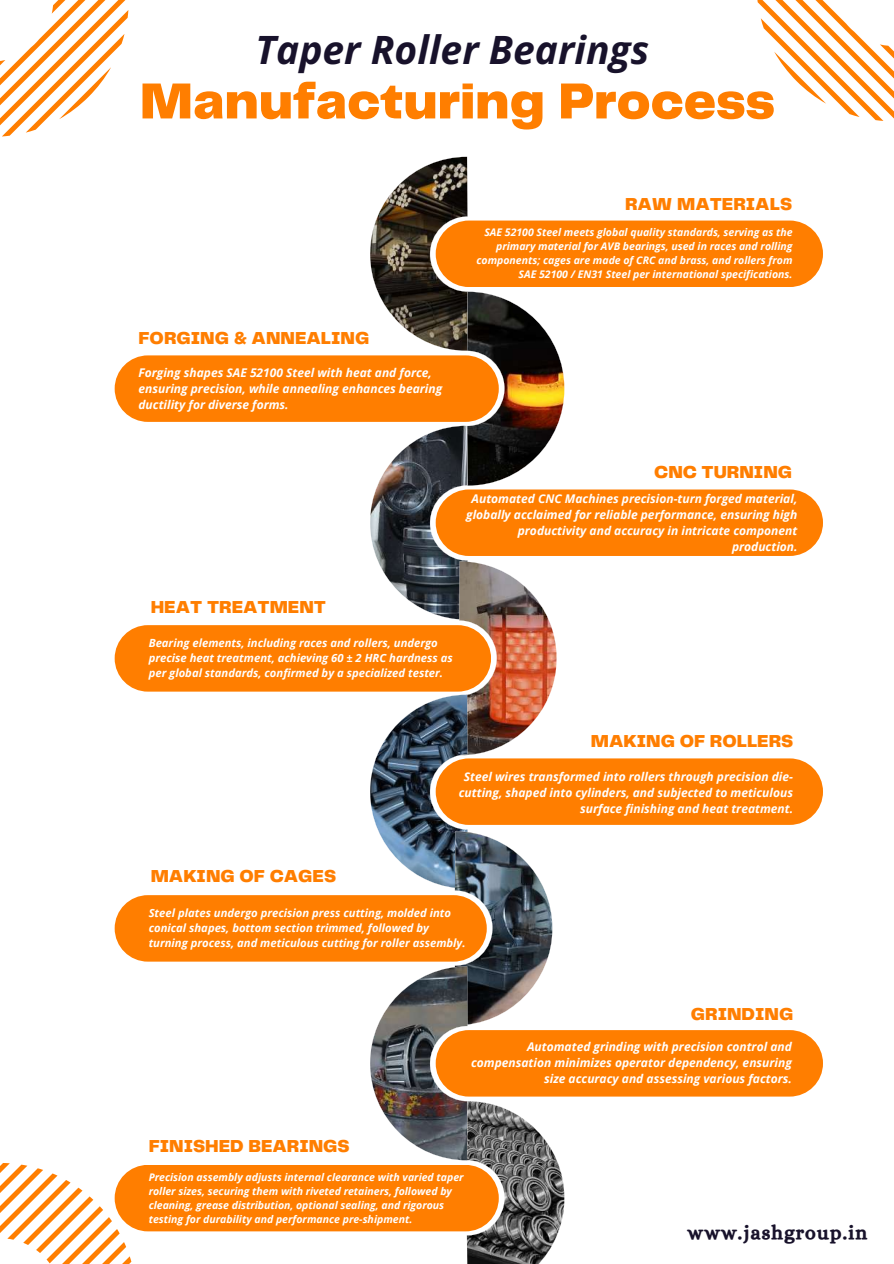
<style>
.page{position:relative;width:894px;height:1264px;background:#fff}
.page>*{position:absolute;margin:0;border:0;box-sizing:border-box;transform-origin:0 0}
.t1{font:900 52.5px "Telegraf";color:#ff7e00}
.t2{font:italic 700 39px "Open Sans";color:#18122b}
.t3{font:19.5px "CA Generated";letter-spacing:.065em;color:#18122b}
.t4{font:900 18px "Telegraf";color:#ff7e00}
.t5{font:italic 700 12px/16px "Open Sans";color:#fff;text-align:right}
.t6{font:italic 700 11.25px/15px "Open Sans";color:#fff}
.t7{font:italic 700 10.5px/14px "Open Sans";color:#fff;text-align:right}
</style>
<div class="page">
<div style="left:115px;top:355px;width:383px;height:67px;background:#ff7e00;border-radius:33px"></div>
<div style="left:435px;top:489px;width:387px;height:67px;background:#ff7e00;border-radius:33px"></div>
<div style="left:115px;top:625px;width:376px;height:66px;background:#ff7e00;border-radius:33px"></div>
<div style="left:435px;top:758px;width:387px;height:67px;background:#ff7e00;border-radius:33px"></div>
<svg style="left:0;top:1163px;width:131px;height:100px"></svg>
<div style="left:435px;top:220px;width:387px;height:67px;background:#ff7e00;border-radius:33px"></div>
<div style="left:115px;top:895px;width:371px;height:66px;background:#ff7e00;border-radius:33px"></div>
<div style="left:435px;top:1030px;width:387px;height:66px;background:#ff7e00;border-radius:33px"></div>
<img style="left:370px;top:157px;width:194px;height:1106px">
<div style="left:115px;top:1164px;width:383px;height:67px;background:#ff7e00;border-radius:33px"></div>
<svg style="left:757px;top:0;width:136px;height:121px"></svg>
<svg style="left:0;top:0;width:128px;height:137px"></svg>
<h2 class="t2" style="left:255px;top:23px;width:395px">Taper Roller Bearings</h2>
<h1 class="t1" style="left:140px;top:78px;width:636px">Manufacturing Process</h1>
<h3 class="t4" style="left:625px;top:196px;width:168px">RAW MATERIALS</h3>
<h3 class="t4" style="left:138px;top:331px;width:232px">FORGING &amp; ANNEALING</h3>
<p class="t5" style="left:138px;top:364px;width:305px;text-align:left">Forging shapes SAE 52100 Steel with heat and force, ensuring precision, while annealing enhances bearing ductility for diverse forms.</p>
<p class="t7" style="left:476px;top:225px;width:317px">SAE 52100 Steel meets global quality standards, serving as the primary material for AVB bearings, used in races and rolling components; cages are made of CRC and brass, and rollers from SAE 52100 / EN31 Steel per international specifications.</p>
<h3 class="t4" style="left:654px;top:465px;width:139px">CNC TURNING</h3>
<p class="t5" style="left:466px;top:490px;width:333px">Automated CNC Machines precision-turn forged material, globally acclaimed for reliable performance, ensuring high productivity and accuracy in intricate component production.</p>
<h3 class="t4" style="left:151px;top:599px;width:177px">HEAT TREATMENT</h3>
<p class="t6" style="left:149px;top:635px;width:305px">Bearing elements, including races and rollers, undergo precise heat treatment, achieving 60 ± 2 HRC hardness as per global standards, confirmed by a specialized tester.</p>
<h3 class="t4" style="left:590px;top:733px;width:204px">MAKING OF ROLLERS</h3>
<h3 class="t4" style="left:151px;top:868px;width:187px">MAKING OF CAGES</h3>
<p class="t5" style="left:458px;top:768px;width:336px">Steel wires transformed into rollers through precision die&shy;cutting, shaped into cylinders, and subjected to meticulous surface finishing and heat treatment.</p>
<p class="t6" style="left:149px;top:905px;width:318px">Steel plates undergo precision press cutting, molded into conical shapes, bottom section trimmed, followed by turning process, and meticulous cutting for roller assembly.</p>
<h3 class="t4" style="left:690px;top:1006px;width:104px">GRINDING</h3>
<h3 class="t4" style="left:149px;top:1138px;width:202px">FINISHED BEARINGS</h3>
<p class="t5" style="left:471px;top:1038px;width:322px">Automated grinding with precision control and compensation minimizes operator dependency, ensuring size accuracy and assessing various factors.</p>
<p class="t7" style="left:149px;top:1169px;width:316px;text-align:left">Precision assembly adjusts internal clearance with varied taper roller sizes, securing them with riveted retainers, followed by cleaning, grease distribution, optional sealing, and rigorous testing for durability and performance pre-shipment.</p>
<h3 class="t3" style="left:687px;top:1221px;width:181px">www.jashgroup.in</h3>
</div>
